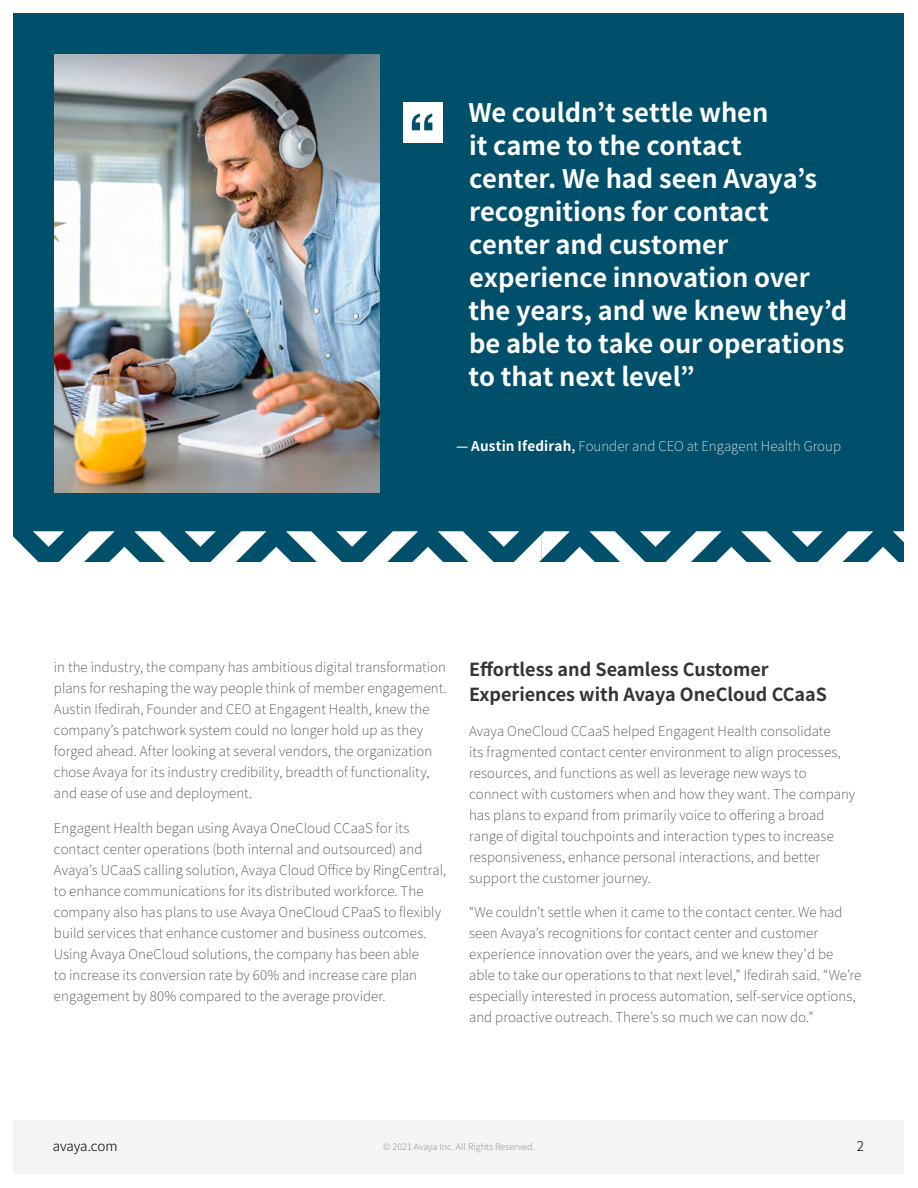
<style>
.page{position:relative;width:918px;height:1188px;background:#fff}
.page>*{position:absolute;margin:0;border:0;box-sizing:border-box;transform-origin:0 0}
.t1{font:700 25.5px/33px "Noto Sans JP";letter-spacing:-.005em;color:#fff}
.t2{font:700 18px/25.5px "Noto Sans JP";color:#343433}
.t3{font:100 13.5px/21px "Noto Sans JP";letter-spacing:.005em;color:#343433}
.t4{font:100 13.5px "Noto Sans JP";color:#fff}
.t5{font:300 13.5px "Noto Sans JP";letter-spacing:-.01em;color:#000}
.t6{font:300 9px "Noto Sans JP";color:#939598}
.s1{font-weight:500}
.s2{font-weight:700}
</style>
<div class="page">
<div style="left:14px;top:1120px;width:890px;height:54px;background:#f3f4f4"></div>
<div style="left:14px;top:14px;width:890px;height:548px;background:#004f6b"></div>
<img style="left:54px;top:54px;width:326px;height:439px">
<svg style="left:13px;top:531px;width:891px;height:31px"></svg>
<div style="left:403px;top:103px;width:40px;height:40px;background:#fff"></div>
<svg style="left:412px;top:114px;width:20px;height:16px"></svg>
<h1 class="t1" style="left:468px;top:96px;width:381px">We couldn’t settle when<br>it came to the contact<br>center. We had seen Avaya’s recognitions for contact center and customer experience innovation over the years, and we knew they’d be able to take our operations to that next level”</h1>
<p class="t4" style="left:456px;top:438px;width:387px"><span class="s1">—</span> <span class="s2">Austin Ifedirah</span><span class="s1">,</span> Founder and CEO at Engagent Health Group</p>
<p class="t3" style="left:54px;top:657px;width:394px">in the industry, the company has ambitious digital transformation plans for reshaping the way people think of member engagement.<br>Austin Ifedirah, Founder and CEO at Engagent Health, knew the company’s patchwork system could no longer hold up as they forged ahead. After looking at several vendors, the organization chose Avaya for its industry credibility, breadth of functionality, and ease of use and deployment.</p>
<p class="t3" style="left:54px;top:818px;width:394px">Engagent Health began using Avaya OneCloud CCaaS for its contact center operations (both internal and outsourced) and Avaya’s UCaaS calling solution, Avaya Cloud Office by RingCentral, to enhance communications for its distributed workforce. The company also has plans to use Avaya OneCloud CPaaS to flexibly build services that enhance customer and business outcomes.<br>Using Avaya OneCloud solutions, the company has been able<br>to increase its conversion rate by 60% and increase care plan engagement by 80% compared to the average provider.</p>
<h2 class="t2" style="left:469px;top:657px;width:359px">Effortless and Seamless Customer<br>Experiences with Avaya OneCloud CCaaS</h2>
<p class="t3" style="left:469px;top:721px;width:388px">Avaya OneCloud CCaaS helped Engagent Health consolidate<br>its fragmented contact center environment to align processes, resources, and functions as well as leverage new ways to connect with customers when and how they want. The company has plans to expand from primarily voice to offering a broad range of digital touchpoints and interaction types to increase responsiveness, enhance personal interactions, and better support the customer journey.</p>
<p class="t3" style="left:469px;top:902px;width:394px">“We couldn’t settle when it came to the contact center. We had seen Avaya’s recognitions for contact center and customer experience innovation over the years, and we knew they’d be able to take our operations to that next level,” Ifedirah said. “We’re especially interested in process automation, self-service options, and proactive outreach. There’s so much we can now do.”</p>
<p class="t5" style="left:53px;top:1138px;width:66px">avaya.com</p>
<p class="t6" style="left:383px;top:1142px;width:153px">© 2021 Avaya Inc. All Rights Reserved.</p>
<p class="t5" style="left:857px;top:1138px;width:9px">2</p>
</div>
